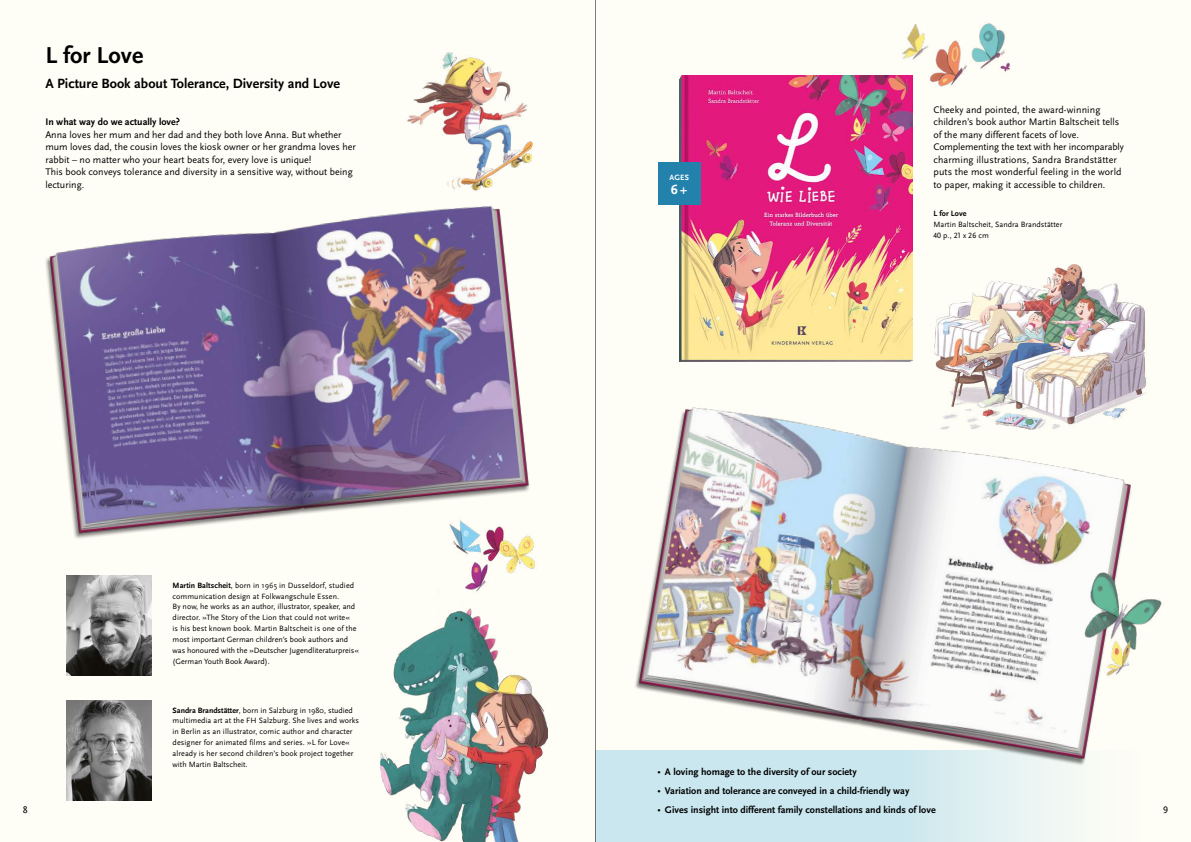
<style>
.page{position:relative;width:1191px;height:842px;background:#fefdf6}
.page>*{position:absolute;margin:0;border:0;box-sizing:border-box;transform-origin:0 0}
.t1{font:700 24px "Scala Sans Pro";color:#000}
.t2{font:700 14px "Scala Sans Pro";color:#000}
.t3{font:700 14px "Scala Sans Pro";color:#fff}
.t4{font:10px/12.5px "Scala Sans Pro";color:#000}
.t5{font:700 10px "Scala Sans Pro";color:#000}
.t6{font:8px/10.9px "Scala Sans Pro";letter-spacing:.01em;color:#000}
.t7{font:700 8px "Scala Sans Pro";letter-spacing:.005em;color:#000}
.t8{font:700 8px "Scala Sans Pro";color:#fff}
.s1{font-weight:700}
.s2{font-size:7.5px}
</style>
<div class="page">
<svg style="left:596px;top:750px;width:474px;height:92px;background:#d1eaef"></svg>
<img style="left:934px;top:264px;width:211px;height:106px">
<img style="left:679px;top:75px;width:233px;height:287px">
<img style="left:67px;top:575px;width:84px;height:100px">
<img style="left:67px;top:700px;width:84px;height:100px">
<img style="left:45px;top:206px;width:484px;height:333px">
<img style="left:407px;top:52px;width:125px;height:139px">
<img style="left:381px;top:608px;width:167px;height:234px">
<img style="left:437px;top:506px;width:100px;height:86px">
<img style="left:605px;top:370px;width:541px;height:422px">
<img style="left:1072px;top:566px;width:90px;height:118px">
<img style="left:930px;top:40px;width:37px;height:47px">
<img style="left:902px;top:24px;width:26px;height:36px">
<img style="left:971px;top:23px;width:39px;height:49px">
<div style="left:658px;top:162px;width:42px;height:43px;background:#2382ac"></div>
<hr style="left:595px;top:0;width:1px;height:842px;background:#000">
<h1 class="t1" style="left:45px;top:41px;width:99px">L for Love</h1>
<h2 class="t2" style="left:45px;top:75px;width:296px">A Picture Book about Tolerance, Diversity and Love</h2>
<p class="t5" style="left:45px;top:116px;width:136px">In what way do we actually love?</p>
<p class="t4" style="left:45px;top:128px;width:312px">Anna loves her mum and her dad and they both love Anna. But whether mum loves dad, the cousin loves the kiosk owner or her grandma loves her rabbit – no matter who your heart beats for, every love is unique!<br>This book conveys tolerance and diversity in a sensitive way, without being lecturing.</p>
<p class="t6" style="left:173px;top:579px;width:188px"><span class="s1">Martin Baltscheit</span>, born in 1965 in Dusseldorf, studied communication design at Folkwangschule Essen.<br>By now, he works as an author, illustrator, speaker, and director. »The Story of the Lion that could not write«<br>is his best known book. Martin Baltscheit is one of the most important German children’s book authors and was honoured with the »Deutscher Jugendliteraturpreis« (German Youth Book Award).</p>
<p class="t8" style="left:669px;top:173px;width:21px">AGES</p>
<h2 class="t3" style="left:671px;top:181px;width:18px">6+</h2>
<p class="t4" style="left:933px;top:103px;width:192px">Cheeky and pointed, the award-winning children’s book author Martin Baltscheit tells of the many different facets of love.<br>Complementing the text with her incomparably charming illustrations, Sandra Brandstätter puts the most wonderful feeling in the world to paper, making it accessible to children.</p>
<p class="t7" style="left:933px;top:208px;width:34px">L for Love</p>
<p class="t6" style="left:933px;top:219px;width:130px">Martin Baltscheit, Sandra Brandstätter<br>40 p., 21 x 26 cm</p>
<p class="t6" style="left:173px;top:704px;width:188px"><span class="s1">Sandra Brandstätter</span>, born in Salzburg in 1980, studied multimedia art at the FH Salzburg. She lives and works in Berlin as an illustrator, comic author and character designer for animated films and series. »L for Love« already is her second children’s book project together with Martin Baltscheit.</p>
<p class="t5" style="left:658px;top:766px;width:200px"><span class="s2">•</span> A loving homage to the diversity of our society</p>
<p class="t5" style="left:658px;top:785px;width:253px"><span class="s2">•</span> Variation and tolerance are conveyed in a child-friendly way</p>
<p class="t5" style="left:658px;top:804px;width:279px"><span class="s2">•</span> Gives insight into different family constellations and kinds of love</p>
<p class="t4" style="left:23px;top:803px;width:6px">8</p>
<p class="t4" style="left:1163px;top:803px;width:6px">9</p>
</div>
